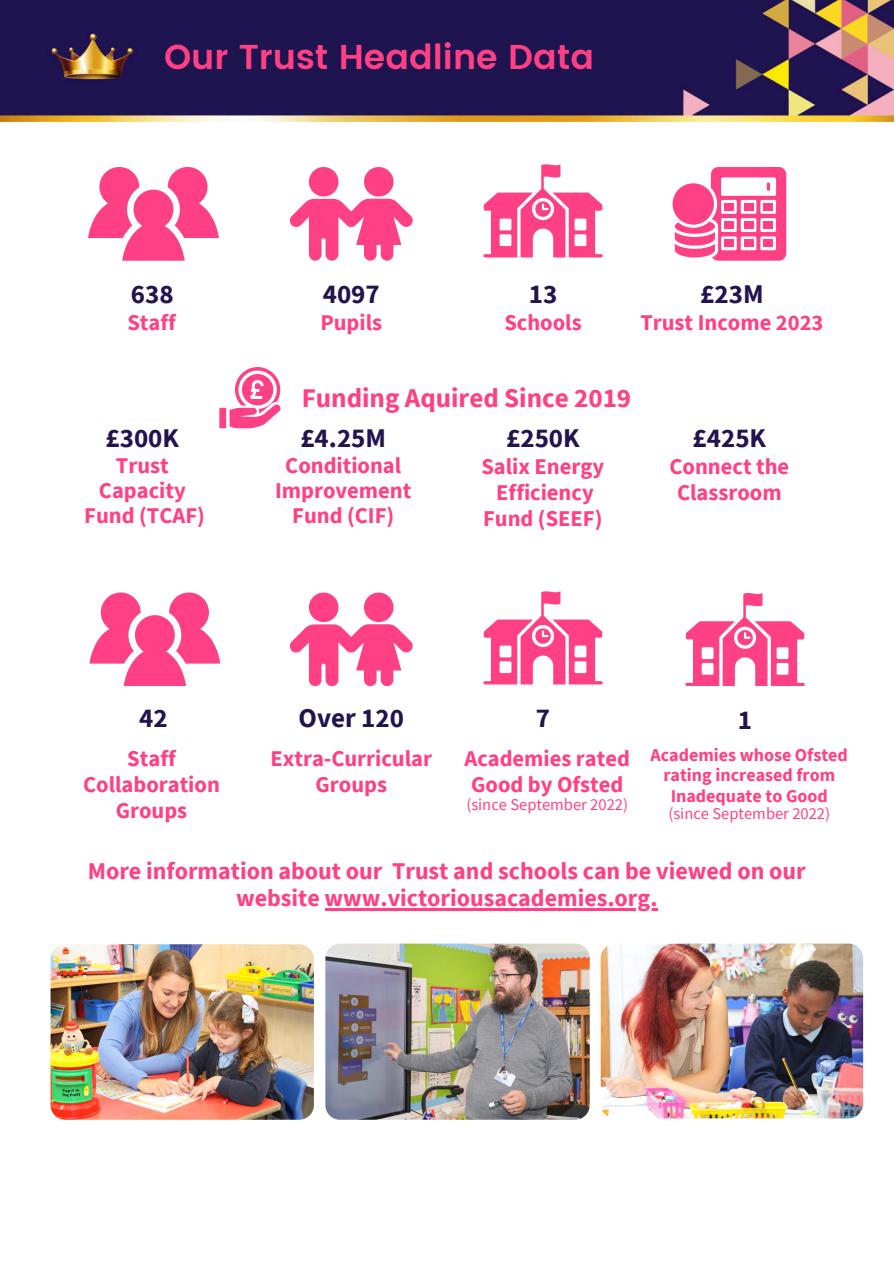
<style>
.page{position:relative;width:894px;height:1264px;background:#fff}
.page>*{position:absolute;margin:0;border:0;box-sizing:border-box;transform-origin:0 0}
.t1{font:600 34.5px "Poppins";color:#ff4084}
.t2{font:700 27px "Source Sans Pro";color:#221450}
.t3{font:700 27px "Source Sans Pro";color:#ff4084}
.t4{font:700 24px/27px "Source Sans Pro";color:#ff4084;text-align:center}
.t5{font:700 22.5px/25.8px "Source Sans Pro";color:#ff4084;text-align:center}
.t6{font:700 18px/20.2px "Source Sans Pro";color:#ff4084;text-align:center}
.t7{font:16.5px "Source Sans Pro";color:#ff4084}
</style>
<div class="page">
<img style="left:0;top:0;width:893px;height:122px">
<svg style="left:88px;top:167px;width:130px;height:93px"></svg>
<svg style="left:289px;top:167px;width:124px;height:93px"></svg>
<svg style="left:483px;top:164px;width:119px;height:93px"></svg>
<svg style="left:672px;top:167px;width:114px;height:93px"></svg>
<svg style="left:219px;top:367px;width:62px;height:61px"></svg>
<svg style="left:89px;top:592px;width:131px;height:94px"></svg>
<svg style="left:289px;top:592px;width:124px;height:94px"></svg>
<img style="left:325px;top:943px;width:264px;height:176px;border-radius:15px">
<img style="left:600px;top:943px;width:262px;height:174px;border-radius:15px">
<img style="left:51px;top:944px;width:263px;height:175px;border-radius:15px">
<svg style="left:483px;top:591px;width:119px;height:93px"></svg>
<svg style="left:685px;top:593px;width:119px;height:93px"></svg>
<hr style="left:324px;top:907px;width:333px;height:3px;background:#ff4084">
<p class="t1" style="left:164px;top:37px;width:431px">Our Trust Headline Data</p>
<p class="t2" style="left:131px;top:277px;width:44px">638</p>
<p class="t2" style="left:322px;top:277px;width:59px">4097</p>
<p class="t2" style="left:528px;top:277px;width:30px">13</p>
<p class="t2" style="left:700px;top:277px;width:65px">£23M</p>
<p class="t5" style="left:127px;top:309px;width:50px">Staff</p>
<p class="t5" style="left:320px;top:309px;width:63px">Pupils</p>
<p class="t5" style="left:504px;top:309px;width:79px">Schools</p>
<p class="t5" style="left:640px;top:309px;width:184px">Trust Income 2023</p>
<p class="t2" style="left:105px;top:420px;width:75px">£300K</p>
<p class="t5" style="left:99px;top:453px;width:88px;line-height:24.8px">Trust<br>Capacity</p>
<p class="t5" style="left:84px;top:502px;width:122px">Fund (TCAF)</p>
<p class="t3" style="left:302px;top:380px;width:331px">Funding Aquired Since 2019</p>
<p class="t2" style="left:300px;top:420px;width:87px">£4.25M</p>
<h4 class="t5" style="left:275px;top:453px;width:138px;line-height:24.8px">Conditional<br>Improvement</h4>
<p class="t5" style="left:292px;top:502px;width:103px">Fund (CIF)</p>
<p class="t2" style="left:506px;top:420px;width:75px">£250K</p>
<p class="t5" style="left:481px;top:453px;width:124px">Salix Energy<br>Efficiency</p>
<p class="t5" style="left:483px;top:505px;width:121px">Fund (SEEF)</p>
<h4 class="t2" style="left:692px;top:420px;width:75px">£425K</h4>
<p class="t5" style="left:669px;top:453px;width:121px">Connect the<br>Classroom</p>
<p class="t2" style="left:298px;top:700px;width:107px">Over 120</p>
<p class="t5" style="left:270px;top:744px;width:163px">Extra-Curricular</p>
<p class="t5" style="left:315px;top:770px;width:73px">Groups</p>
<h4 class="t2" style="left:139px;top:700px;width:30px">42</h4>
<p class="t5" style="left:83px;top:744px;width:138px">Staff<br>Collaboration</p>
<h4 class="t5" style="left:116px;top:796px;width:73px">Groups</h4>
<p class="t2" style="left:535px;top:700px;width:16px">7</p>
<p class="t2" style="left:737px;top:702px;width:16px">1</p>
<h4 class="t6" style="left:650px;top:744px;width:199px">Academies whose Ofsted rating increased from<br>Inadequate to Good</h4>
<p class="t5" style="left:464px;top:744px;width:167px;text-align:left">Academies rated<br>Good by Ofsted</p>
<p class="t7" style="left:466px;top:793px;width:163px">(since September 2022)</p>
<p class="t7" style="left:668px;top:803px;width:163px">(since September 2022)</p>
<p class="t4" style="left:88px;top:856px;width:719px">More information about our Trust and schools can be viewed on our website www.victoriousacademies.org.</p>
</div>
